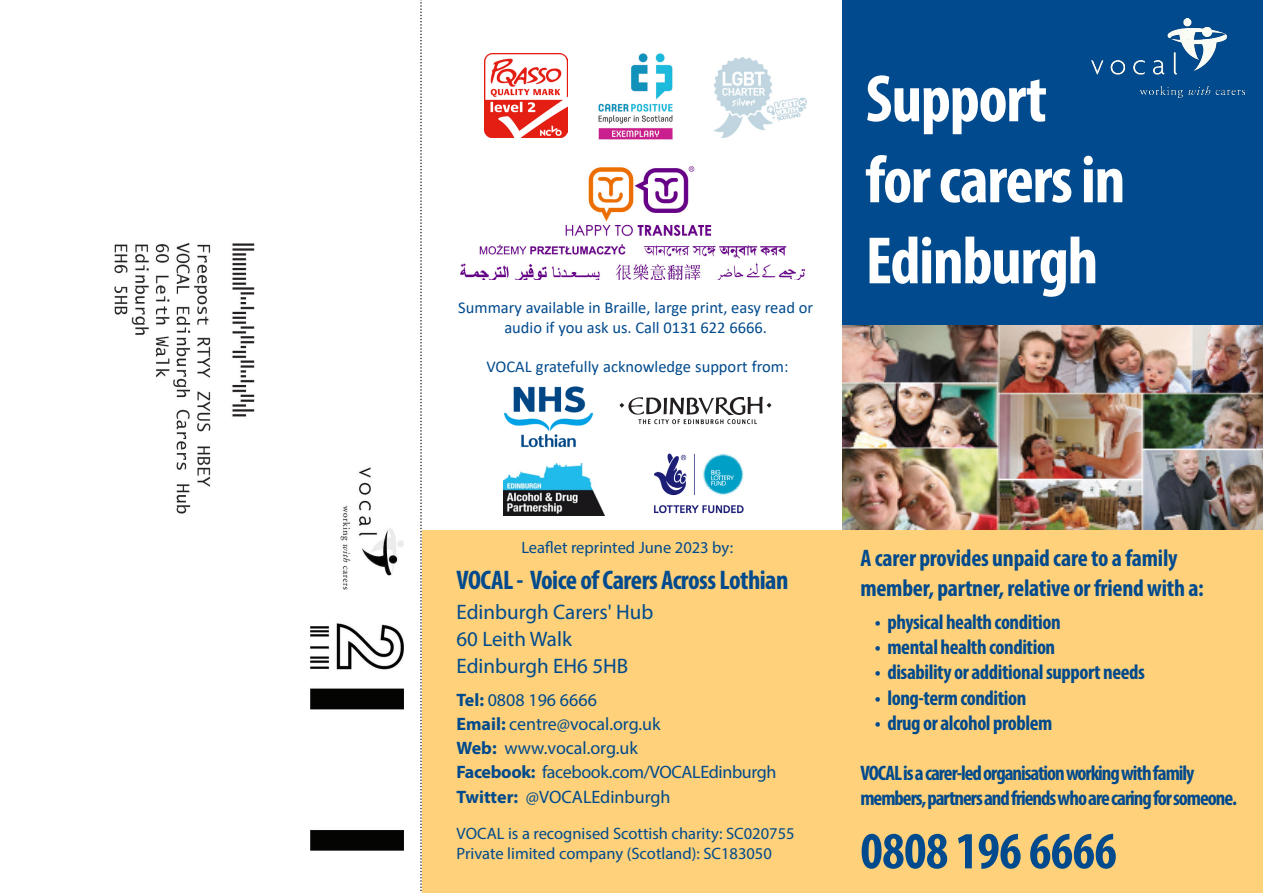
<style>
.page{position:relative;width:1263px;height:893px;background:#fff}
.page>*{position:absolute;margin:0;border:0;box-sizing:border-box;transform-origin:0 0}
.t1{font:700 condensed 67.5px "Myriad Pro";letter-spacing:-.02em;color:#fff}
.t2{font:700 condensed 52.5px "Myriad Pro";letter-spacing:-.01em;color:#004a8d}
.t3{font:700 condensed 27px "Myriad Pro";letter-spacing:-.02em;color:#004a8d}
.t4{font:700 condensed 24px "Myriad Pro";letter-spacing:-.01em;color:#004a8d}
.t5{font:700 condensed 21px "Myriad Pro";letter-spacing:-.02em;color:#004a8d}
.t6{font:700 condensed 21px "Myriad Pro";letter-spacing:-.05em;color:#004a8d}
.t7{font:21px "Myriad Pro";color:#004a8d}
.t8{font:18px "Myriad Pro";color:#004a8d}
.t9{font:18px "Myriad Pro";letter-spacing:-.02em;color:#004a8d}
.t10{font:16.5px/19.8px "Calibri";color:#004a8d;text-align:center}
.t11{font:16.5px "Myriad Pro";color:#004a8d}
.s1{font-weight:700}
</style>
<div class="page">
<svg style="left:420px;top:0;width:2px;height:893px"></svg>
<div style="left:422px;top:530px;width:438px;height:363px;background:#fed17a"></div>
<div style="left:842px;top:473px;width:421px;height:420px;background:#fed17a"></div>
<div style="left:842px;top:0;width:421px;height:388px;background:#004a8d"></div>
<img style="left:842px;top:325px;width:421px;height:205px">
<img style="left:1092px;top:18px;width:153px;height:79px">
<img style="left:654px;top:453px;width:90px;height:61px">
<img style="left:619px;top:396px;width:153px;height:29px">
<img style="left:504px;top:386px;width:90px;height:61px">
<img style="left:504px;top:463px;width:101px;height:52px">
<img style="left:460px;top:166px;width:346px;height:114px">
<img style="left:484px;top:53px;width:84px;height:84px">
<img style="left:714px;top:58px;width:92px;height:79px">
<img style="left:598px;top:53px;width:75px;height:87px">
<img style="left:114px;top:243px;width:290px;height:608px">
<p class="t10" style="left:458px;top:297px;width:356px">Summary available in Braille, large print, easy read or audio if you ask us. Call 0131 622 6666.</p>
<p class="t10" style="left:486px;top:356px;width:304px">VOCAL gratefully acknowledge support from:</p>
<p class="t1" style="left:866px;top:57px;width:183px">Support</p>
<p class="t1" style="left:866px;top:138px;width:261px">for carers in</p>
<p class="t1" style="left:866px;top:219px;width:234px">Edinburgh</p>
<p class="t11" style="left:521px;top:537px;width:213px">Leaflet reprinted June 2023 by:</p>
<p class="t3" style="left:456px;top:563px;width:333px">VOCAL - Voice of Carers Across Lothian</p>
<p class="t7" style="left:456px;top:599px;width:198px">Edinburgh Carers' Hub</p>
<p class="t7" style="left:456px;top:626px;width:117px">60 Leith Walk</p>
<p class="t7" style="left:456px;top:653px;width:173px">Edinburgh EH6 5HB</p>
<p class="t8" style="left:456px;top:688px;width:142px"><span class="s1">Tel:</span> 0808 196 6666</p>
<p class="t8" style="left:456px;top:712px;width:206px"><span class="s1">Email:</span> centre@vocal.org.uk</p>
<p class="t8" style="left:456px;top:736px;width:183px"><span class="s1">Web:</span> www.vocal.org.uk</p>
<p class="t9" style="left:456px;top:760px;width:322px"><span class="s1">Facebook:</span> facebook.com/VOCALEdinburgh</p>
<p class="t8" style="left:456px;top:786px;width:216px"><span class="s1">Twitter:</span> @VOCALEdinburgh</p>
<p class="t11" style="left:456px;top:824px;width:340px">VOCAL is a recognised Scottish charity: SC020755</p>
<p class="t11" style="left:456px;top:844px;width:317px">Private limited company (Scotland): SC183050</p>
<p class="t4" style="left:860px;top:543px;width:319px">A carer provides unpaid care to a family</p>
<p class="t4" style="left:860px;top:573px;width:345px">member, partner, relative or friend with a:</p>
<p class="t5" style="left:875px;top:609px;width:188px">• physical health condition</p>
<p class="t5" style="left:875px;top:634px;width:182px">• mental health condition</p>
<p class="t5" style="left:875px;top:659px;width:272px">• disability or additional support needs</p>
<p class="t5" style="left:875px;top:684px;width:153px">• long-term condition</p>
<p class="t5" style="left:875px;top:710px;width:179px">• drug or alcohol problem</p>
<p class="t6" style="left:860px;top:760px;width:336px">VOCAL is a carer-led organisation working with family</p>
<p class="t6" style="left:860px;top:785px;width:378px">members, partners and friends who are caring for someone.</p>
<p class="t2" style="left:860px;top:818px;width:258px">0808 196 6666</p>
</div>
